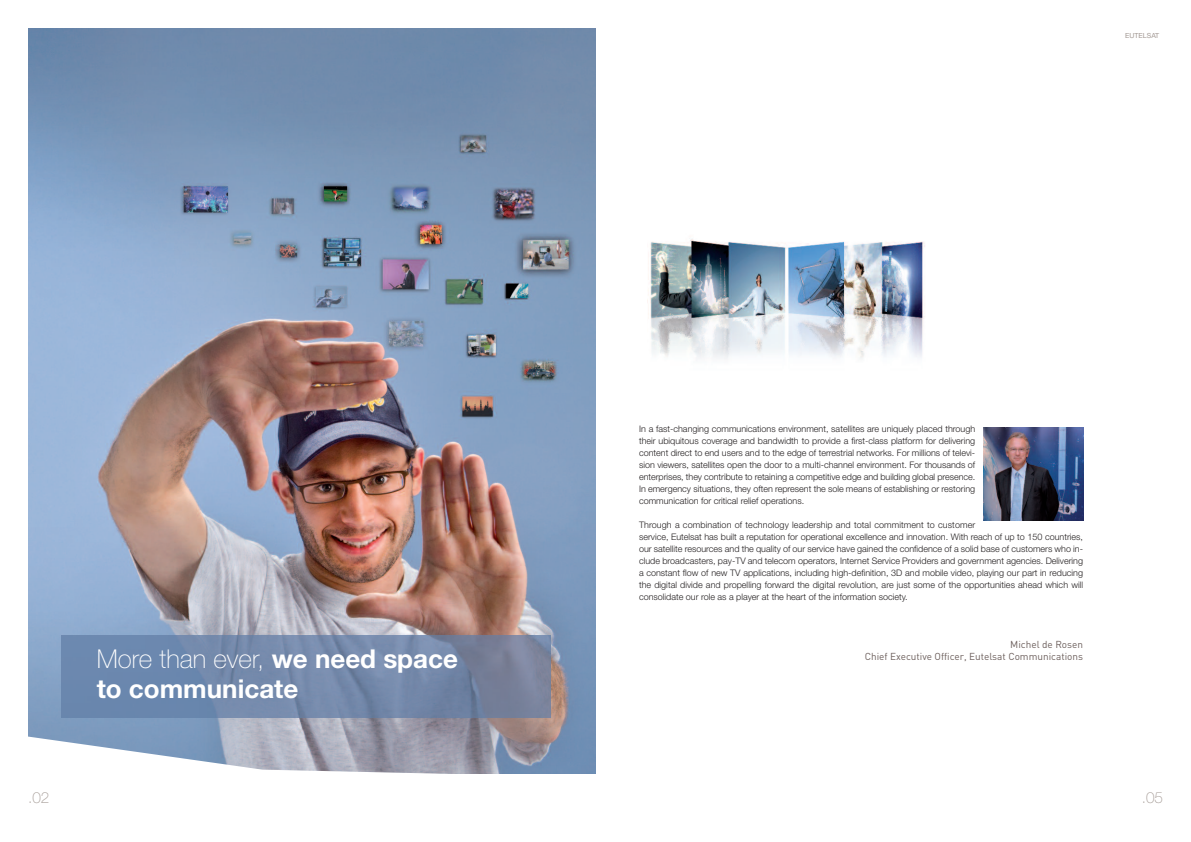
<style>
.page{position:relative;width:1191px;height:842px;background:#fff}
.page>*{position:absolute;margin:0;border:0;box-sizing:border-box;transform-origin:0 0}
.t1{font:700 26px/30px "Helvetica Neue";color:#fff}
.t2{font:100 15.3px "Helvetica Neue";color:#a39994}
.t3{font:10px/12px "DIN";color:#6d605d;text-align:right}
.t4{font:300 9px/12px "Helvetica Neue";color:#231f20;text-align:justify}
.t5{font:7px "Helvetica Neue";color:#a39994}
.s1{font-weight:100}
</style>
<div class="page">
<img style="left:28px;top:28px;width:567px;height:707px">
<img style="left:62px;top:635px;width:488px;height:82px">
<svg style="left:28px;top:735px;width:567px;height:39px"></svg>
<img style="left:647px;top:239px;width:278px;height:120px">
<img style="left:983px;top:427px;width:100px;height:93px">
<h1 class="t1" style="left:97px;top:646px;width:363px"><span class="s1">More than ever,</span> we need space to communicate</h1>
<p class="t5" style="left:1125px;top:33px;width:35px">EUTELSAT</p>
<p class="t4" style="left:639px;top:423px;width:338px">In a fast-changing communications environment, satellites are uniquely placed through their ubiquitous coverage and bandwidth to provide a first-class platform for delivering content direct to end users and to the edge of terrestrial networks. For millions of televi&shy;sion viewers, satellites open the door to a multi-channel environment. For thousands of enterprises, they contribute to retaining a competitive edge and building global presence.<br>In emergency situations, they often represent the sole means of establishing or restoring communication for critical relief operations.</p>
<p class="t4" style="left:639px;top:519px;width:445px;text-align:left">Through a combination of technology leadership and total commitment to customer<br>service, Eutelsat has built a reputation for operational excellence and innovation. With reach of up to 150 countries, our satellite resources and the quality of our service have gained the confidence of a solid base of customers who in&shy;clude broadcasters, pay-TV and telecom operators, Internet Service Providers and government agencies. Delivering a constant flow of new TV applications, including high-definition, 3D and mobile video, playing our part in reducing the digital divide and propelling forward the digital revolution, are just some of the opportunities ahead which will consolidate our role as a player at the heart of the information society.</p>
<p class="t3" style="left:864px;top:638px;width:220px">Michel de Rosen<br>Chief Executive Officer, Eutelsat Communications</p>
<h2 class="t2" style="left:28px;top:792px;width:23px">.02</h2>
<h2 class="t2" style="left:1141px;top:792px;width:23px">.05</h2>
</div>
